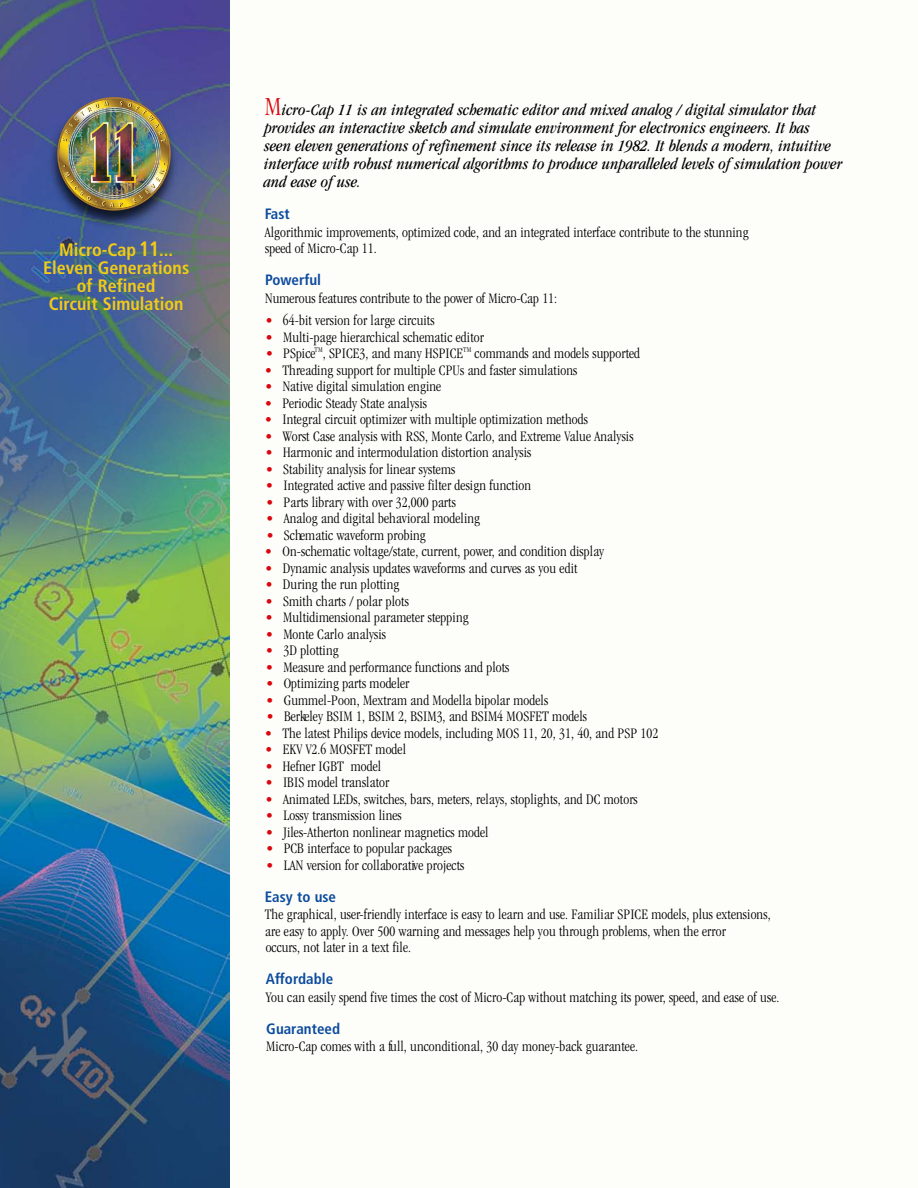
<style>
.page{position:relative;width:918px;height:1188px;background:#fdfefa}
.page>*{position:absolute;margin:0;border:0;box-sizing:border-box;transform-origin:0 0}
.t1{font:700 condensed 18px/18.3px "Frutiger";color:#f2ca17;text-align:center}
.t2{font:italic condensed 16.5px/18px "Garamond";letter-spacing:.005em;color:#000}
.t3{font:300 condensed 15px/16.5px "Garamond";letter-spacing:.01em;color:#000}
.t4{font:700 condensed 15px "Frutiger";color:#0c4b9e}
.s1{font-size:20.85px}
.s2{font-weight:300;font-style:normal;font-size:27px;color:#db060d}
.s3{color:#db060d}
</style>
<div class="page">
<img style="left:0;top:0;width:230px;height:1188px">
<img style="left:36px;top:92px;width:154px;height:149px">
<img style="left:57px;top:97px;width:114px;height:114px">
<p class="t1" style="left:43px;top:242px;width:148px">Micro-Cap <span class="s1">11</span>...<br>Eleven Generations of Refined<br>Circuit Simulation</p>
<p class="t2" style="left:264px;top:102px;width:580px"><span class="s2">M</span>icro-Cap 11 is an integrated schematic editor and mixed analog / digital simulator that provides an interactive sketch and simulate environment for electronics engineers. It has<br>seen eleven generations of refinement since its release in 1982. It blends a modern, intuitive interface with robust numerical algorithms to produce unparalleled levels of simulation power and ease of use.</p>
<p class="t4" style="left:265px;top:208px;width:27px">Fast</p>
<p class="t3" style="left:265px;top:225px;width:485px">Algorithmic improvements, optimized code, and an integrated interface contribute to the stunning speed of Micro-Cap 11.</p>
<p class="t4" style="left:265px;top:274px;width:57px">Powerful</p>
<p class="t3" style="left:265px;top:291px;width:293px">Numerous features contribute to the power of Micro-Cap 11:</p>
<p class="t3" style="left:265px;top:313px;width:171px"><span class="s3">•</span> 64-bit version for large circuits</p>
<p class="t3" style="left:266px;top:330px;width:220px"><span class="s3">•</span> Multi-page hierarchical schematic editor</p>
<p class="t3" style="left:266px;top:346px;width:376px"><span class="s3">•</span> PSpice<sup>TM</sup>, SPICE3, and many HSPICE<sup>TM</sup> commands and models supported</p>
<p class="t3" style="left:265px;top:363px;width:314px"><span class="s3">•</span> Threading support for multiple CPUs and faster simulations</p>
<p class="t3" style="left:265px;top:379px;width:178px"><span class="s3">•</span> Native digital simulation engine</p>
<p class="t3" style="left:265px;top:396px;width:164px"><span class="s3">•</span> Periodic Steady State analysis</p>
<p class="t3" style="left:265px;top:412px;width:325px"><span class="s3">•</span> Integral circuit optimizer with multiple optimization methods</p>
<p class="t3" style="left:265px;top:429px;width:370px"><span class="s3">•</span> Worst Case analysis with RSS, Monte Carlo, and Extreme Value Analysis</p>
<p class="t3" style="left:265px;top:445px;width:267px"><span class="s3">•</span> Harmonic and intermodulation distortion analysis</p>
<p class="t3" style="left:266px;top:462px;width:191px"><span class="s3">•</span> Stability analysis for linear systems</p>
<p class="t3" style="left:266px;top:478px;width:267px"><span class="s3">•</span> Integrated active and passive filter design function</p>
<p class="t3" style="left:266px;top:495px;width:191px"><span class="s3">•</span> Parts library with over 32,000 parts</p>
<p class="t3" style="left:266px;top:511px;width:215px"><span class="s3">•</span> Analog and digital behavioral modeling</p>
<p class="t3" style="left:266px;top:528px;width:161px"><span class="s3">•</span> Schematic waveform probing</p>
<p class="t3" style="left:265px;top:544px;width:341px"><span class="s3">•</span> On-schematic voltage/state, current, power, and condition display</p>
<p class="t3" style="left:265px;top:561px;width:314px"><span class="s3">•</span> Dynamic analysis updates waveforms and curves as you edit</p>
<p class="t3" style="left:265px;top:577px;width:135px"><span class="s3">•</span> During the run plotting</p>
<p class="t3" style="left:266px;top:594px;width:145px"><span class="s3">•</span> Smith charts / polar plots</p>
<p class="t3" style="left:266px;top:610px;width:204px"><span class="s3">•</span> Multidimensional parameter stepping</p>
<p class="t3" style="left:266px;top:627px;width:122px"><span class="s3">•</span> Monte Carlo analysis</p>
<p class="t3" style="left:266px;top:643px;width:74px"><span class="s3">•</span> 3D plotting</p>
<p class="t3" style="left:266px;top:660px;width:245px"><span class="s3">•</span> Measure and performance functions and plots</p>
<p class="t3" style="left:266px;top:676px;width:145px"><span class="s3">•</span> Optimizing parts modeler</p>
<p class="t3" style="left:266px;top:693px;width:283px"><span class="s3">•</span> Gummel-Poon, Mextram and Modella bipolar models</p>
<p class="t3" style="left:266px;top:709px;width:322px"><span class="s3">•</span> Berkeley BSIM 1, BSIM 2, BSIM3, and BSIM4 MOSFET models</p>
<p class="t3" style="left:265px;top:726px;width:395px"><span class="s3">•</span> The latest Philips device models, including MOS 11, 20, 31, 40, and PSP 102</p>
<p class="t3" style="left:265px;top:742px;width:142px"><span class="s3">•</span> EKV V2.6 MOSFET model</p>
<p class="t3" style="left:265px;top:759px;width:117px"><span class="s3">•</span> Hefner IGBT model</p>
<p class="t3" style="left:265px;top:775px;width:125px"><span class="s3">•</span> IBIS model translator</p>
<p class="t3" style="left:266px;top:792px;width:374px"><span class="s3">•</span> Animated LEDs, switches, bars, meters, relays, stoplights, and DC motors</p>
<p class="t3" style="left:266px;top:808px;width:137px"><span class="s3">•</span> Lossy transmission lines</p>
<p class="t3" style="left:266px;top:825px;width:224px"><span class="s3">•</span> Jiles-Atherton nonlinear magnetics model</p>
<p class="t3" style="left:266px;top:841px;width:187px"><span class="s3">•</span> PCB interface to popular packages</p>
<p class="t3" style="left:266px;top:858px;width:200px"><span class="s3">•</span> LAN version for collaborative projects</p>
<p class="t4" style="left:265px;top:890px;width:73px">Easy to use</p>
<p class="t3" style="left:265px;top:907px;width:507px">The graphical, user-friendly interface is easy to learn and use. Familiar SPICE models, plus extensions, are easy to apply. Over 500 warning and messages help you through problems, when the error<br>occurs, not later in a text file.</p>
<p class="t4" style="left:266px;top:973px;width:69px">Affordable</p>
<p class="t3" style="left:266px;top:990px;width:515px">You can easily spend five times the cost of Micro-Cap without matching its power, speed, and ease of use.</p>
<p class="t4" style="left:266px;top:1022px;width:75px">Guaranteed</p>
<p class="t3" style="left:266px;top:1039px;width:373px">Micro-Cap comes with a full, unconditional, 30 day money-back guarantee.</p>
</div>
